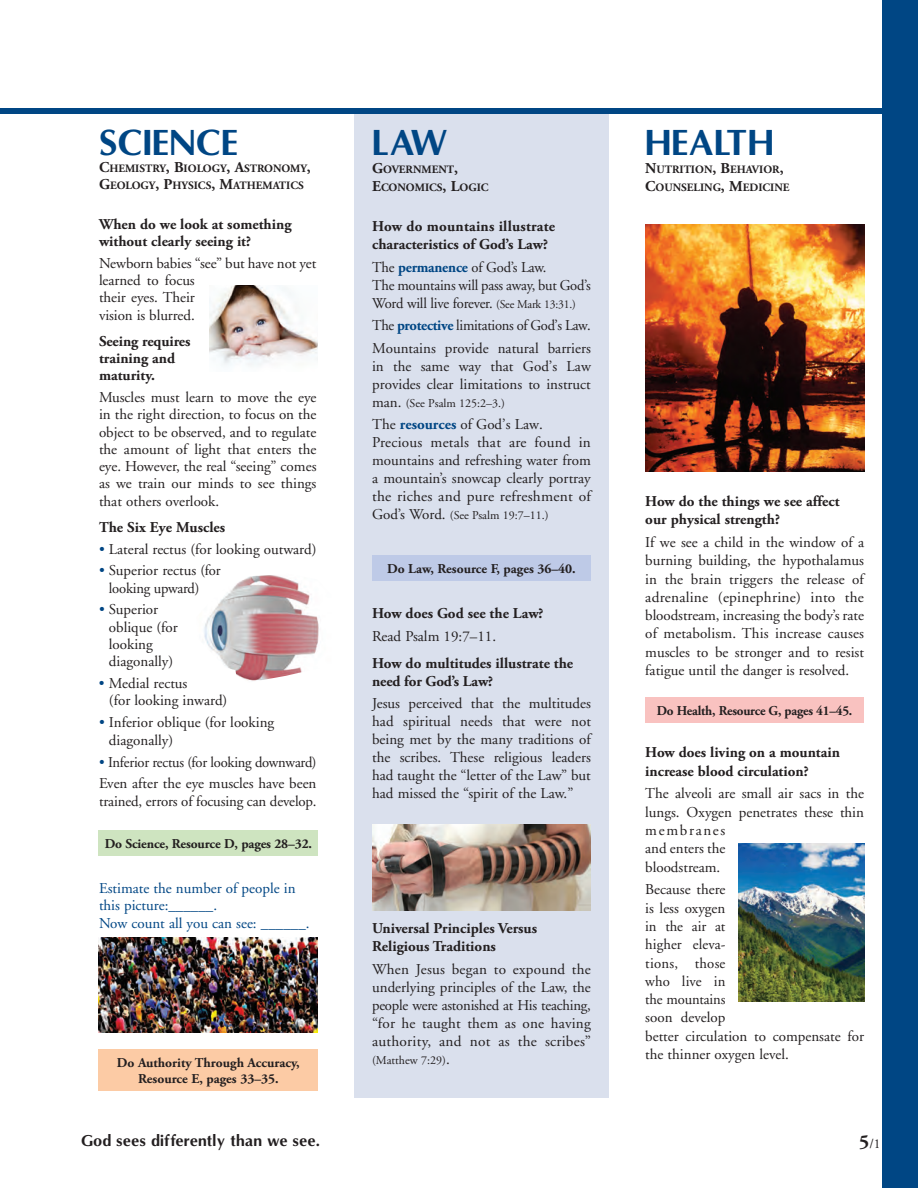
<style>
.page{position:relative;width:918px;height:1188px;background:#fff}
.page>*{position:absolute;margin:0;border:0;box-sizing:border-box;transform-origin:0 0}
.Ww_Heading{font:700 34.5px "Omni";color:#004684}
.body_text_first_page{font:15px/18.3px "Adobe Garamond";color:#231f20}
.ww_sub_head{font:700 15px/17.2px "Adobe Garamond Pro";color:#231f20}
.body_text_first_page-2{font:15px/17.4px "Adobe Garamond";color:#004684}
.body_text_first_page-3{font:15px "Adobe Garamond";letter-spacing:-.02em;color:#231f20}
.Body_Text{font:700 15px "Omni";color:#231f20}
.Body_Text-2{font:700 13.5px/16.5px "Adobe Garamond Pro";letter-spacing:-.01em;color:#231f20;text-align:center}
.t1{font:13.5px "Adobe Garamond";color:#231f20}
.body_text_first_page-4{font:12px "Adobe Garamond";color:#231f20}
.Ww_Head_description{font:700 11.25px/18px "Adobe Garamond";color:#231f20}
.s1{font-size:15px}
.s2{color:#004684}
.s3{font-family:"Adobe Garamond Pro";font-weight:700;color:#004684}
.s4{font-size:12px}
.s5{font-family:"Adobe Garamond Pro";font-weight:700;font-size:19.5px}
</style>
<div class="page">
<div style="left:354px;top:110px;width:255px;height:988px;background:#dae0ed"></div>
<div style="left:99px;top:1049px;width:219px;height:42px;background:#fccba5"></div>
<div style="left:645px;top:697px;width:219px;height:26px;background:#f9c2c0"></div>
<div style="left:99px;top:830px;width:219px;height:26px;background:#cee4c0"></div>
<div style="left:882px;top:0;width:36px;height:1188px;background:#004684"></div>
<div style="left:0;top:108px;width:918px;height:6px;background:#004684"></div>
<img style="left:645px;top:225px;width:219px;height:247px">
<img style="left:210px;top:285px;width:108px;height:80px">
<img style="left:99px;top:938px;width:219px;height:95px">
<img style="left:739px;top:843px;width:125px;height:158px">
<img style="left:204px;top:575px;width:115px;height:106px">
<div style="left:372px;top:556px;width:219px;height:25px;background:#becae7"></div>
<img style="left:372px;top:824px;width:219px;height:86px">
<p class="Ww_Heading" style="left:99px;top:120px;width:141px">SCIENCE</p>
<p class="Ww_Head_description" style="left:99px;top:160px;width:213px;line-height:17.2px"><span class="s1">C</span>HEMISTRY<span class="s1">, B</span>IOLOGY<span class="s1">, A</span>STRONOMY<span class="s1">,<br>G</span>EOLOGY<span class="s1">, P</span>HYSICS<span class="s1">, M</span>ATHEMATICS</p>
<p class="ww_sub_head" style="left:99px;top:216px;width:194px">When do we look at something without clearly seeing it?</p>
<p class="body_text_first_page" style="left:99px;top:255px;width:219px;line-height:17.2px">Newborn babies “see” but have not yet learned to focus<br>their eyes. Their<br>vision is blurred.</p>
<p class="ww_sub_head" style="left:99px;top:333px;width:93px">Seeing requires training and maturity.</p>
<p class="body_text_first_page" style="left:99px;top:389px;width:219px;line-height:17.2px;text-align:justify">Muscles must learn to move the eye in the right direction, to focus on the object to be observed, and to regulate the amount of light that enters the eye. However, the real “seeing” comes as we train our minds to see things that others overlook.</p>
<p class="ww_sub_head" style="left:99px;top:519px;width:128px">The Six Eye Muscles</p>
<p class="body_text_first_page" style="left:99px;top:540px;width:219px"><span class="s2">•</span> Lateral rectus (for looking outward)</p>
<p class="body_text_first_page" style="left:109px;top:562px;width:113px;line-height:17.2px;text-indent:-10px"><span class="s2">•</span> Superior rectus (for looking upward)</p>
<p class="body_text_first_page" style="left:109px;top:601px;width:70px;line-height:17.2px;text-indent:-10px"><span class="s2">•</span> Superior oblique (for looking diagonally)</p>
<p class="body_text_first_page" style="left:109px;top:675px;width:120px;line-height:17.4px;text-indent:-10px"><span class="s2">•</span> Medial rectus<br>(for looking inward)</p>
<p class="body_text_first_page" style="left:109px;top:714px;width:167px;line-height:17.4px;text-indent:-10px"><span class="s2">•</span> Inferior oblique (for looking diagonally)</p>
<p class="body_text_first_page" style="left:99px;top:753px;width:219px"><span class="s2">•</span> Inferior rectus (for looking downward)</p>
<p class="body_text_first_page" style="left:99px;top:775px;width:219px;line-height:17.4px">Even after the eye muscles have been trained, errors of focusing can develop.</p>
<p class="Body_Text-2" style="left:105px;top:836px;width:209px">Do Science, Resource D, pages 28–32.</p>
<p class="body_text_first_page-2" style="left:99px;top:880px;width:212px">Estimate the number of people in this picture:______.<br>Now count all you can see: ______.</p>
<p class="Body_Text-2" style="left:117px;top:1055px;width:184px">Do Authority Through Accuracy,<br>Resource E, pages 33–35.</p>
<p class="Body_Text" style="left:81px;top:1131px;width:240px">God sees differently than we see.</p>
<p class="Ww_Heading" style="left:372px;top:120px;width:77px">LAW</p>
<p class="Ww_Head_description" style="left:372px;top:160px;width:118px"><span class="s1">G</span>OVERNMENT<span class="s1">,<br>E</span>CONOMICS<span class="s1">, L</span>OGIC</p>
<p class="ww_sub_head" style="left:372px;top:218px;width:185px;line-height:18px">How do mountains illustrate characteristics of God’s Law?</p>
<p class="body_text_first_page" style="left:372px;top:258px;width:176px">The <span class="s3">permanence</span> of God’s Law.</p>
<p class="body_text_first_page" style="left:372px;top:276px;width:220px">The mountains will pass away, but God’s<br>Word will live forever. <span class="s4">(See Mark 13:31.)</span></p>
<p class="body_text_first_page-3" style="left:372px;top:317px;width:220px">The <span class="s3">protective</span> limitations of God’s Law.</p>
<p class="body_text_first_page" style="left:372px;top:339px;width:220px;text-align:justify">Mountains provide natural barriers in the same way that God’s Law provides clear limitations to instruct</p>
<p class="body_text_first_page-4" style="left:372px;top:396px;width:134px"><span class="s1">man.</span> (See Psalm 125:2–3.)</p>
<p class="body_text_first_page" style="left:372px;top:416px;width:172px">The <span class="s3">resources</span> of God’s Law.</p>
<p class="body_text_first_page" style="left:372px;top:434px;width:220px;text-align:justify">Precious metals that are found in mountains and refreshing water from a mountain’s snowcap clearly portray the riches and pure refreshment of</p>
<p class="body_text_first_page-4" style="left:372px;top:509px;width:178px"><span class="s1">God’s Word.</span> (See Psalm 19:7–11.)</p>
<p class="Body_Text-2" style="left:387px;top:561px;width:190px">Do Law, Resource F, pages 36–40.</p>
<p class="ww_sub_head" style="left:372px;top:605px;width:173px">How does God see the Law?</p>
<p class="body_text_first_page" style="left:372px;top:627px;width:125px">Read Psalm 19:7–11.</p>
<p class="ww_sub_head" style="left:372px;top:654px;width:203px;line-height:18px">How do multitudes illustrate the need for God’s Law?</p>
<p class="body_text_first_page" style="left:372px;top:695px;width:220px;text-align:justify">Jesus perceived that the multitudes had spiritual needs that were not being met by the many traditions of the scribes. These religious leaders had taught the “letter of the Law” but had missed the “spirit of the Law.”</p>
<p class="ww_sub_head" style="left:372px;top:920px;width:167px;line-height:18px">Universal Principles Versus<br>Religious Traditions</p>
<p class="body_text_first_page" style="left:372px;top:960px;width:220px;text-align:justify">When Jesus began to expound the underlying principles of the Law, the people were astonished at His teaching, “for he taught them as one having authority, and not as the scribes”</p>
<p class="body_text_first_page-4" style="left:372px;top:1053px;width:79px">(Matthew 7:29)<span class="s1">.</span></p>
<p class="Ww_Heading" style="left:645px;top:120px;width:130px">HEALTH</p>
<p class="Ww_Head_description" style="left:645px;top:160px;width:146px"><span class="s1">N</span>UTRITION<span class="s1">, B</span>EHAVIOR<span class="s1">,<br>C</span>OUNSELING<span class="s1">, M</span>EDICINE</p>
<p class="ww_sub_head" style="left:645px;top:492px;width:196px;line-height:18.3px">How do the things we see affect our physical strength?</p>
<p class="body_text_first_page" style="left:645px;top:533px;width:220px;text-align:justify">If we see a child in the window of a burning building, the hypothalamus in the brain triggers the release of adrenaline (epinephrine) into the bloodstream, increasing the body’s rate of metabolism. This increase causes muscles to be stronger and to resist fatigue until the danger is resolved.</p>
<p class="Body_Text-2" style="left:657px;top:702px;width:197px">Do Health, Resource G, pages 41–45.</p>
<p class="ww_sub_head" style="left:645px;top:744px;width:196px;line-height:18.3px">How does living on a mountain increase blood circulation?</p>
<p class="body_text_first_page" style="left:645px;top:785px;width:220px">The alveoli are small air sacs in the lungs. Oxygen penetrates these thin membranes<br>and enters the<br>bloodstream.</p>
<p class="body_text_first_page" style="left:645px;top:881px;width:220px">Because there<br>is less oxygen<br>in the air at<br>higher eleva-<br>tions, those<br>who live in<br>the mountains<br>soon develop<br>better circulation to compensate for the thinner oxygen level.</p>
<p class="t1" style="left:859px;top:1137px;width:23px"><span class="s5">5</span>/1</p>
</div>
